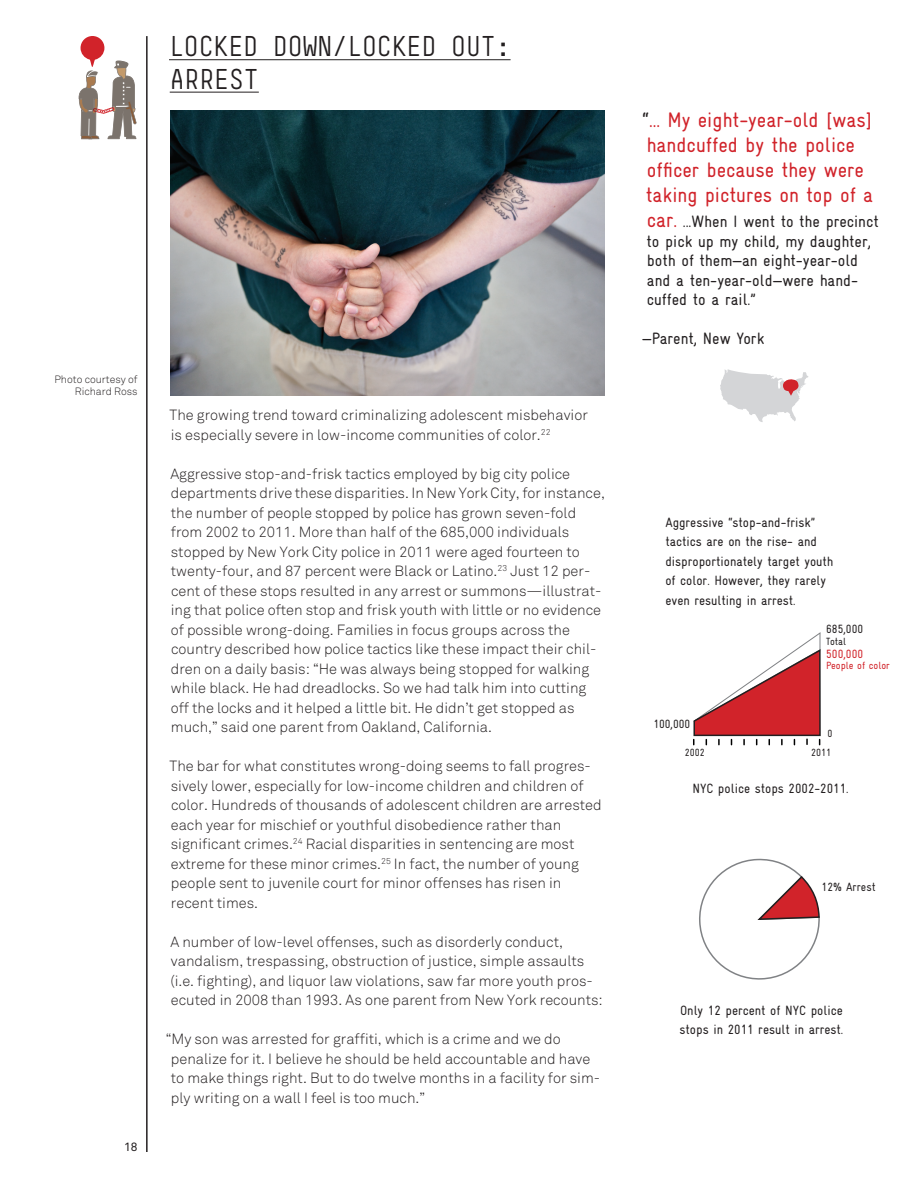
<style>
.page{position:relative;width:918px;height:1188px;background:#fff}
.page>*{position:absolute;margin:0;border:0;box-sizing:border-box;transform-origin:0 0}
.TITLE_HEADER{font:27px/32.4px "Simple";color:#231f20}
.body_text{font:21px/25.2px "Gravur Condensed";color:#d1232a}
.body_text-2{font:16.5px/19.5px "Gravur Condensed";color:#231f20}
.body_text-3{font:300 14.7px/19.5px "Akkurat";color:#231f20}
.body_text-4{font:13.5px/19.5px "Gravur Condensed";color:#231f20}
.body_text-5{font:12px "Gravur Condensed";color:#231f20}
.body_text-6{font:12px "Gravur Condensed";color:#d1232a}
.t1{font:12px "Akkurat";color:#231f20}
.captions_-_left_page{font:300 10.5px/12.6px "Akkurat";color:#231f20;text-align:right}
.body_text-7{font:10.5px "Gravur Condensed";color:#231f20}
.body_text-8{font:10.5px "Gravur Condensed";color:#d1232a}
.s1{color:#231f20}
.s2{font-size:21px;color:#d1232a}
</style>
<div class="page">
<hr style="left:146px;top:36px;width:2px;height:1116px;background:#231f20">
<hr style="left:169px;top:59px;width:342px;height:1px;background:#231f20">
<hr style="left:170px;top:92px;width:89px;height:1px;background:#231f20">
<svg style="left:720px;top:369px;width:89px;height:53px"></svg>
<img style="left:171px;top:110px;width:433px;height:286px">
<svg style="left:699px;top:858px;width:121px;height:122px"></svg>
<svg style="left:693px;top:632px;width:128px;height:113px"></svg>
<svg style="left:79px;top:36px;width:58px;height:103px"></svg>
<p class="TITLE_HEADER" style="left:169px;top:30px;width:343px">LOCKED DOWN/LOCKED OUT:<br>ARREST</p>
<p class="captions_-_left_page" style="left:54px;top:373px;width:85px">Photo courtesy of<br>Richard Ross</p>
<p class="t1" style="left:124px;top:1140px;width:15px">18</p>
<p class="body_text-3" style="left:170px;top:405px;width:420px">The growing trend toward criminalizing adolescent misbehavior is especially severe in low-income communities of color.<sup>22</sup></p>
<p class="body_text-3" style="left:170px;top:464px;width:436px">Aggressive stop-and-frisk tactics employed by big city police departments drive these disparities. In New York City, for instance, the number of people stopped by police has grown seven-fold from 2002 to 2011. More than half of the 685,000 individuals stopped by New York City police in 2011 were aged fourteen to twenty-four, and 87 percent were Black or Latino.<sup>23</sup> Just 12 per&shy;cent of these stops resulted in any arrest or summons—illustrat&shy;ing that police often stop and frisk youth with little or no evidence of possible wrong-doing. Families in focus groups across the country described how police tactics like these impact their chil&shy;dren on a daily basis: “He was always being stopped for walking while black. He had dreadlocks. So we had talk him into cutting off the locks and it helped a little bit. He didn’t get stopped as much,” said one parent from Oakland, California.</p>
<p class="body_text-3" style="left:170px;top:756px;width:434px">The bar for what constitutes wrong-doing seems to fall progres&shy;sively lower, especially for low-income children and children of color. Hundreds of thousands of adolescent children are arrested each year for mischief or youthful disobedience rather than significant crimes.<sup>24</sup> Racial disparities in sentencing are most extreme for these minor crimes.<sup>25</sup> In fact, the number of young people sent to juvenile court for minor offenses has risen in recent times.</p>
<p class="body_text-3" style="left:170px;top:932px;width:434px">A number of low-level offenses, such as disorderly conduct, vandalism, trespassing, obstruction of justice, simple assaults (i.e. fighting), and liquor law violations, saw far more youth pros&shy;ecuted in 2008 than 1993. As one parent from New York recounts:</p>
<p class="body_text-3" style="left:171px;top:1029px;width:431px;text-indent:-5px">“My son was arrested for graffiti, which is a crime and we do penalize for it. I believe he should be held accountable and have to make things right. But to do twelve months in a facility for sim&shy;ply writing on a wall I feel is too much.”</p>
<p class="body_text" style="left:643px;top:107px;width:232px"><span class="s1">“</span>... My eight-year-old [was] handcuffed by the police officer because they were taking pictures on top of a</p>
<p class="body_text-2" style="left:647px;top:212px;width:234px"><span class="s2">car.</span> ...When I went to the precinct to pick up my child, my daughter, both of them—an eight-year-old and a ten-year-old—were hand&shy;cuffed to a rail.”</p>
<p class="body_text-2" style="left:642px;top:329px;width:124px">—Parent, New York</p>
<p class="body_text-4" style="left:665px;top:512px;width:170px">Aggressive “stop-and-frisk” tactics are on the rise- and disproportionately target youth of color. However, they rarely even resulting in arrest.</p>
<p class="body_text-5" style="left:826px;top:622px;width:39px">685,000</p>
<p class="body_text-7" style="left:826px;top:635px;width:22px">Total</p>
<p class="body_text-6" style="left:826px;top:647px;width:39px">500,000</p>
<p class="body_text-5" style="left:653px;top:717px;width:39px">100,000</p>
<p class="body_text-8" style="left:826px;top:660px;width:65px">People of color</p>
<p class="body_text-7" style="left:828px;top:727px;width:7px">0</p>
<p class="body_text-7" style="left:685px;top:746px;width:22px">2002</p>
<p class="body_text-7" style="left:811px;top:746px;width:22px">2011</p>
<p class="body_text-4" style="left:692px;top:778px;width:158px">NYC police stops 2002-2011.</p>
<p class="body_text-5" style="left:822px;top:881px;width:55px">12% Arrest</p>
<p class="body_text-4" style="left:680px;top:1001px;width:165px">Only 12 percent of NYC police stops in 2011 result in arrest.</p>
</div>
